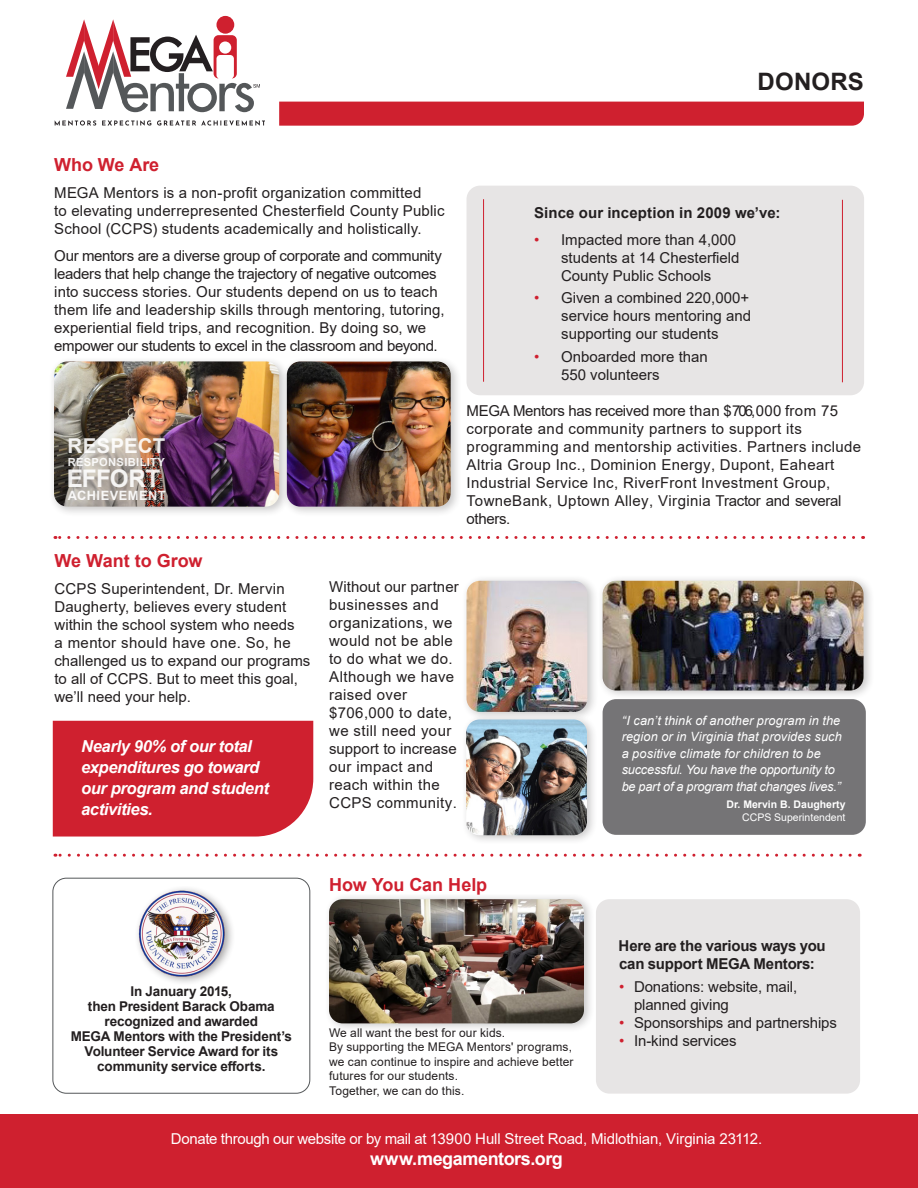
<style>
.page{position:relative;width:918px;height:1188px;background:#fff}
.page>*{position:absolute;margin:0;border:0;box-sizing:border-box;transform-origin:0 0}
.t1{font:700 24.3px "Arial";letter-spacing:-.02em;color:#f1f1f1}
.t2{font:700 24px "Arial";letter-spacing:.005em;color:#231f20}
.t3{font:700 20.55px "Arial";letter-spacing:.005em;color:#f1f1f1}
.t4{font:700 18px "Arial";color:#cf202f}
.t5{font:700 18px "Arial";letter-spacing:-.02em;color:#fff}
.t6{font:italic 700 16.5px/21px "Arial";letter-spacing:-.025em;color:#fff}
.t7{font:15px/18px "Arial";letter-spacing:.005em;color:#231f20}
.t8{font:15px/18px "Arial";letter-spacing:.025em;color:#231f20}
.t9{font:15px "Arial";letter-spacing:-.015em;color:#fff}
.t10{font:700 15px "Arial";letter-spacing:-.01em;color:#231f20}
.t11{font:700 15px "Arial";letter-spacing:.01em;color:#231f20}
.t12{font:700 13.5px "Arial";letter-spacing:-.01em;color:#231f20}
.t13{font:700 12.9px "Arial";letter-spacing:.035em;color:#f1f1f1}
.t14{font:italic 12.75px/16.5px "Arial";letter-spacing:.005em;color:#fff}
.t15{font:italic 12.75px/16.5px "Arial";letter-spacing:-.015em;color:#fff}
.t16{font:12px/14.4px "Arial";letter-spacing:.01em;color:#231f20}
.t17{font:700 11.1px "Arial";letter-spacing:.03em;color:#f1f1f1}
.t18{font:700 10.5px "Arial";color:#fff}
.t19{font:10.5px "Arial";color:#fff}
.s1{color:#cf202f}
</style>
<div class="page">
<div style="left:467px;top:186px;width:397px;height:209px;background:#e7e5e5;border-radius:13px"></div>
<hr style="left:483px;top:199px;width:1px;height:183px;background:#cf202f">
<hr style="left:842px;top:200px;width:1px;height:182px;background:#cf202f">
<div style="left:596px;top:899px;width:264px;height:195px;background:#e7e5e5;border-radius:13px"></div>
<div style="left:216px;top:16px;width:18px;height:18px;background:#cf202f;border-radius:50%"></div>
<svg style="left:55px;top:120px;width:210px;height:6px"></svg>
<svg style="left:66px;top:19px;width:194px;height:93px"></svg>
<div style="left:0;top:1115px;width:918px;height:73px;background:#cf202f"></div>
<div style="left:279px;top:102px;width:585px;height:24px;background:#cf202f"></div>
<div style="left:597px;top:575px;width:278px;height:127px;background:#231f20;opacity:.25"></div>
<img style="left:603px;top:581px;width:261px;height:110px">
<div style="left:49px;top:356px;width:242px;height:162px;background:#231f20;opacity:.25"></div>
<img style="left:54px;top:361px;width:225px;height:146px">
<div style="left:282px;top:356px;width:180px;height:162px;background:#231f20;opacity:.25"></div>
<img style="left:287px;top:361px;width:164px;height:146px">
<svg style="left:55px;top:536px;width:799px;height:3px"></svg>
<div style="left:52px;top:878px;width:258px;height:216px;border:1px solid #545759;border-radius:14px"></div>
<img style="left:137px;top:888px;width:95px;height:95px">
<svg style="left:55px;top:854px;width:795px;height:3px"></svg>
<div style="left:324px;top:894px;width:271px;height:141px;background:#231f20;opacity:.25"></div>
<img style="left:329px;top:899px;width:255px;height:124px">
<div style="left:53px;top:721px;width:260px;height:116px;background:#cf202f"></div>
<div style="left:461px;top:575px;width:137px;height:148px;background:#231f20;opacity:.25"></div>
<img style="left:467px;top:581px;width:120px;height:131px">
<div style="left:603px;top:699px;width:263px;height:136px;background:#757476;border-radius:14px"></div>
<div style="left:461px;top:714px;width:137px;height:132px;background:#231f20;opacity:.25"></div>
<img style="left:466px;top:719px;width:121px;height:116px">
<p class="t2" style="left:758px;top:65px;width:108px">DONORS</p>
<p class="t4" style="left:54px;top:152px;width:107px">Who We Are</p>
<p class="t7" style="left:54px;top:183px;width:392px">MEGA Mentors is a non-profit organization committed<br>to elevating underrepresented Chesterfield County Public<br>School (CCPS) students academically and holistically.</p>
<p class="t7" style="left:54px;top:246px;width:392px">Our mentors are a diverse group of corporate and community leaders that help change the trajectory of negative outcomes into success stories. Our students depend on us to teach them life and leadership skills through mentoring, tutoring, experiential field trips, and recognition. By doing so, we empower our students to excel in the classroom and beyond.</p>
<h3 class="t3" style="left:68px;top:431px;width:99px">RESPECT</h3>
<p class="t17" style="left:68px;top:454px;width:99px">RESPONSIBILITY</p>
<h1 class="t1" style="left:66px;top:461px;width:96px">EFFORT</h1>
<p class="t13" style="left:68px;top:486px;width:99px">ACHIEVEMENT</p>
<p class="t11" style="left:534px;top:202px;width:248px">Since our inception in 2009 we’ve:</p>
<p class="t7" style="left:561px;top:231px;width:180px;text-indent:-27px"><span class="s1">•</span> Impacted more than 4,000 students at 14 Chesterfield<br>County Public Schools</p>
<p class="t7" style="left:561px;top:289px;width:192px;text-indent:-27px"><span class="s1">•</span> Given a combined 220,000+ service hours mentoring and supporting our students</p>
<p class="t7" style="left:561px;top:348px;width:148px;text-indent:-27px"><span class="s1">•</span> Onboarded more than<br>550 volunteers</p>
<p class="t8" style="left:467px;top:402px;width:396px">MEGA Mentors has received more than $706,000 from 75 corporate and community partners to support its programming and mentorship activities. Partners include Altria Group Inc., Dominion Energy, Dupont, Eaheart Industrial Service Inc, RiverFront Investment Group, TowneBank, Uptown Alley, Virginia Tractor and several others.</p>
<p class="t4" style="left:54px;top:548px;width:150px">We Want to Grow</p>
<p class="t7" style="left:54px;top:580px;width:257px">CCPS Superintendent, Dr. Mervin<br>Daugherty, believes every student within the school system who needs<br>a mentor should have one. So, he challenged us to expand our programs to all of CCPS. But to meet this goal, we’ll need your help.</p>
<p class="t8" style="left:329px;top:578px;width:131px">Without our partner businesses and organizations, we would not be able to do what we do.<br>Although we have raised over $706,000 to date, we still need your support to increase our impact and reach within the<br>CCPS community.</p>
<p class="t6" style="left:81px;top:736px;width:189px">Nearly 90% of our total expenditures go toward our program and student activities.</p>
<p class="t12" style="left:131px;top:981px;width:103px">In January 2015,</p>
<p class="t12" style="left:88px;top:996px;width:188px">then President Barack Obama</p>
<p class="t12" style="left:105px;top:1011px;width:155px">recognized and awarded</p>
<p class="t12" style="left:71px;top:1026px;width:223px">MEGA Mentors with the President’s</p>
<p class="t12" style="left:84px;top:1041px;width:195px">Volunteer Service Award for its</p>
<p class="t12" style="left:97px;top:1056px;width:170px">community service efforts.</p>
<p class="t4" style="left:329px;top:872px;width:160px">How You Can Help</p>
<p class="t16" style="left:329px;top:1025px;width:246px">We all want the best for our kids.<br>By supporting the MEGA Mentors' programs, we can continue to inspire and achieve better futures for our students.</p>
<p class="t16" style="left:329px;top:1083px;width:137px">Together, we can do this.</p>
<p class="t14" style="left:622px;top:712px;width:222px">“I can’t think of another program in the region or in Virginia that provides such</p>
<p class="t14" style="left:622px;top:745px;width:201px">a positive climate for children to be</p>
<p class="t15" style="left:622px;top:762px;width:220px">successful. You have the opportunity to be part of a program that changes lives.”</p>
<p class="t18" style="left:726px;top:797px;width:121px">Dr. Mervin B. Daugherty</p>
<p class="t19" style="left:742px;top:810px;width:105px">CCPS Superintendent</p>
<p class="t10" style="left:619px;top:935px;width:209px">Here are the various ways you</p>
<p class="t10" style="left:619px;top:953px;width:197px">can support MEGA Mentors:</p>
<p class="t7" style="left:634px;top:977px;width:165px;text-indent:-15px"><span class="s1">•</span> Donations: website, mail, planned giving</p>
<p class="t7" style="left:619px;top:1013px;width:219px"><span class="s1">•</span> Sponsorships and partnerships</p>
<p class="t7" style="left:619px;top:1031px;width:119px"><span class="s1">•</span> In-kind services</p>
<p class="t9" style="left:171px;top:1129px;width:593px">Donate through our website or by mail at 13900 Hull Street Road, Midlothian, Virginia 23112.</p>
<p class="t5" style="left:370px;top:1146px;width:194px">www.megamentors.org</p>
</div>
